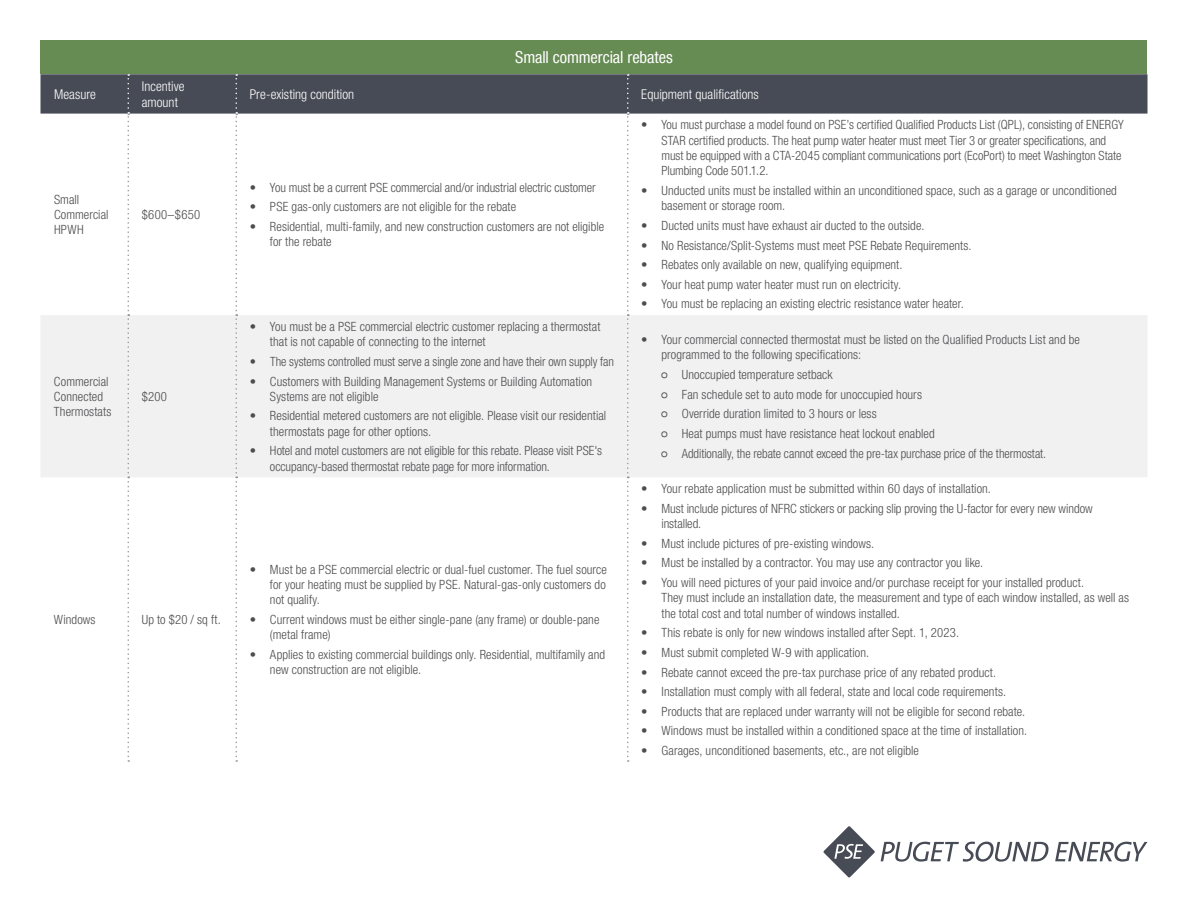
<style>
.page{position:relative;width:1188px;height:918px;background:#fff}
.page>*{position:absolute;margin:0;border:0;box-sizing:border-box;transform-origin:0 0}
.t1{font:condensed 16.5px "Helvetica Neue LT Com";letter-spacing:-.005em;color:#fff}
.t2{font:300 condensed 13.5px/16.2px "Helvetica Neue LT Com";letter-spacing:.005em;color:#fff}
.t3{font:300 condensed 12.75px/15.3px "Helvetica Neue LT Com";letter-spacing:.005em;color:#4d4d4f}
.s1{font-stretch:normal;font-size:18px}
</style>
<div class="page">
<svg style="left:881px;top:842px;width:168px;height:20px"></svg>
<svg style="left:1055px;top:842px;width:93px;height:20px"></svg>
<svg style="left:823px;top:826px;width:52px;height:52px"></svg>
<div style="left:40px;top:40px;width:1108px;height:34px;background:#668b53"></div>
<div style="left:40px;top:74px;width:1108px;height:40px;background:#474b55"></div>
<div style="left:41px;top:315px;width:1106px;height:162px;background:#f1f1f2"></div>
<svg style="left:128px;top:74px;width:1px;height:688px"></svg>
<svg style="left:236px;top:74px;width:1px;height:688px"></svg>
<svg style="left:627px;top:74px;width:2px;height:688px"></svg>
<p class="t1" style="left:515px;top:48px;width:159px">Small commercial rebates</p>
<p class="t2" style="left:54px;top:86px;width:43px">Measure</p>
<p class="t2" style="left:142px;top:78px;width:44px">Incentive amount</p>
<p class="t2" style="left:250px;top:86px;width:106px">Pre-existing condition</p>
<p class="t2" style="left:641px;top:86px;width:119px">Equipment qualifications</p>
<p class="t3" style="left:54px;top:191px;width:56px">Small<br>Commercial<br>HPWH</p>
<p class="t3" style="left:142px;top:207px;width:60px">$600–$650</p>
<p class="t3" style="left:54px;top:373px;width:59px">Commercial<br>Connected<br>Thermostats</p>
<p class="t3" style="left:142px;top:389px;width:27px">$200</p>
<p class="t3" style="left:54px;top:612px;width:43px">Windows</p>
<p class="t3" style="left:142px;top:612px;width:81px">Up to $20 / sq ft.</p>
<p class="t3" style="left:250px;top:179px;width:347px">• You must be a current PSE commercial and/or industrial electric customer</p>
<p class="t3" style="left:250px;top:199px;width:268px">• PSE gas-only customers are not eligible for the rebate</p>
<p class="t3" style="left:270px;top:219px;width:336px;text-indent:-20px">• Residential, multi-family, and new construction customers are not eligible for the rebate</p>
<p class="t3" style="left:270px;top:319px;width:332px;text-indent:-20px">• You must be a PSE commercial electric customer replacing a thermostat that is not capable of connecting to the internet</p>
<p class="t3" style="left:250px;top:354px;width:366px">• The systems controlled must serve a single zone and have their own supply fan</p>
<p class="t3" style="left:270px;top:373px;width:324px;text-indent:-20px">• Customers with Building Management Systems or Building Automation<br>Systems are not eligible</p>
<p class="t3" style="left:270px;top:408px;width:338px;text-indent:-20px">• Residential metered customers are not eligible. Please visit our residential thermostats page for other options.</p>
<p class="t3" style="left:270px;top:443px;width:334px;text-indent:-20px">• Hotel and motel customers are not eligible for this rebate. Please visit PSE's occupancy-based thermostat rebate page for more information.</p>
<p class="t3" style="left:270px;top:562px;width:338px;text-align:justify;text-indent:-20px">• Must be a PSE commercial electric or dual-fuel customer. The fuel source for your heating must be supplied by PSE. Natural-gas-only customers do not qualify.</p>
<p class="t3" style="left:270px;top:612px;width:331px;text-indent:-20px">• Current windows must be either single-pane (any frame) or double-pane (metal frame)</p>
<p class="t3" style="left:270px;top:647px;width:337px;text-indent:-20px">• Applies to existing commercial buildings only. Residential, multifamily and new construction are not eligible.</p>
<p class="t3" style="left:661px;top:117px;width:464px;text-indent:-20px">• You must purchase a model found on PSE’s certified Qualified Products List (QPL), consisting of ENERGY STAR certified products. The heat pump water heater must meet Tier 3 or greater specifications, and must be equipped with a CTA-2045 compliant communications port (EcoPort) to meet Washington State Plumbing Code 501.1.2.</p>
<p class="t3" style="left:661px;top:183px;width:457px;text-indent:-20px">• Unducted units must be installed within an unconditioned space, such as a garage or unconditioned basement or storage room.</p>
<p class="t3" style="left:641px;top:218px;width:285px">• Ducted units must have exhaust air ducted to the outside.</p>
<p class="t3" style="left:641px;top:237px;width:332px">• No Resistance/Split-Systems must meet PSE Rebate Requirements.</p>
<p class="t3" style="left:641px;top:257px;width:263px">• Rebates only available on new, qualifying equipment.</p>
<p class="t3" style="left:641px;top:277px;width:262px">• Your heat pump water heater must run on electricity.</p>
<p class="t3" style="left:641px;top:296px;width:324px">• You must be replacing an existing electric resistance water heater.</p>
<p class="t3" style="left:661px;top:332px;width:420px;text-indent:-20px">• Your commercial connected thermostat must be listed on the Qualified Products List and be programmed to the following specifications:</p>
<p class="t3" style="left:661px;top:365px;width:386px;line-height:19.6px"><span class="s1">º</span> Unoccupied temperature setback<br><span class="s1">º</span> Fan schedule set to auto mode for unoccupied hours<br><span class="s1">º</span> Override duration limited to 3 hours or less<br><span class="s1">º</span> Heat pumps must have resistance heat lockout enabled<br><span class="s1">º</span> Additionally, the rebate cannot exceed the pre-tax purchase price of the thermostat.</p>
<p class="t3" style="left:641px;top:481px;width:351px">• Your rebate application must be submitted within 60 days of installation.</p>
<p class="t3" style="left:661px;top:501px;width:433px;text-indent:-20px">• Must include pictures of NFRC stickers or packing slip proving the U-factor for every new window installed.</p>
<p class="t3" style="left:641px;top:536px;width:234px">• Must include pictures of pre-existing windows.</p>
<p class="t3" style="left:641px;top:555px;width:344px">• Must be installed by a contractor. You may use any contractor you like.</p>
<p class="t3" style="left:661px;top:575px;width:469px;text-indent:-20px">• You will need pictures of your paid invoice and/or purchase receipt for your installed product.<br>They must include an installation date, the measurement and type of each window installed, as well as the total cost and total number of windows installed.</p>
<p class="t3" style="left:641px;top:625px;width:319px">• This rebate is only for new windows installed after Sept. 1, 2023.</p>
<p class="t3" style="left:641px;top:645px;width:229px">• Must submit completed W-9 with application.</p>
<p class="t3" style="left:641px;top:664px;width:356px">• Rebate cannot exceed the pre-tax purchase price of any rebated product.</p>
<p class="t3" style="left:641px;top:684px;width:366px">• Installation must comply with all federal, state and local code requirements.</p>
<p class="t3" style="left:641px;top:704px;width:386px">• Products that are replaced under warranty will not be eligible for second rebate.</p>
<p class="t3" style="left:641px;top:723px;width:387px">• Windows must be installed within a conditioned space at the time of installation.</p>
<p class="t3" style="left:641px;top:743px;width:279px">• Garages, unconditioned basements, etc., are not eligible</p>
</div>
